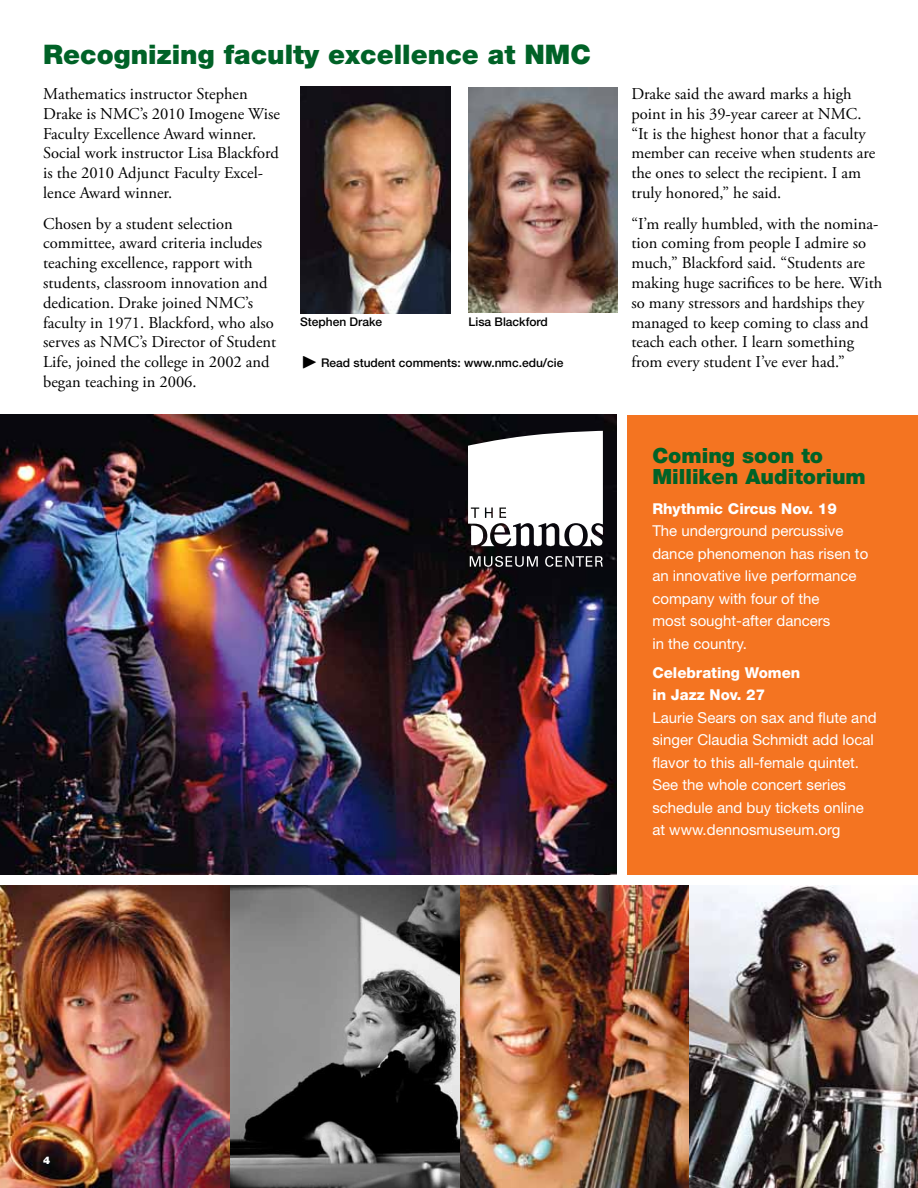
<style>
.page{position:relative;width:918px;height:1188px;background:#fff}
.page>*{position:absolute;margin:0;border:0;box-sizing:border-box;transform-origin:0 0}
.t1{font:900 27px "Helvetica Neue";color:#006227}
.t2{font:900 21px/21px "Helvetica Neue";color:#006227}
.t3{font:16.5px/19.8px "Adobe Garamond Pro";color:#000}
.t4{font:15px/22.5px "Helvetica Neue";color:#fff}
.t5{font:800 15px/22.5px "Helvetica Neue";color:#fff}
.t6{font:500 12px "Helvetica Neue";color:#000}
.t7{font:900 10.5px "Helvetica Neue";color:#fff}
</style>
<div class="page">
<div style="left:627px;top:415px;width:291px;height:460px;background:#f47421"></div>
<img style="left:300px;top:87px;width:151px;height:226px">
<img style="left:469px;top:88px;width:149px;height:224px">
<img style="left:0;top:415px;width:617px;height:460px">
<img style="left:0;top:885px;width:918px;height:303px">
<svg style="left:468px;top:430px;width:135px;height:137px"></svg>
<h1 class="t1" style="left:43px;top:38px;width:549px">Recognizing faculty excellence at NMC</h1>
<p class="t3" style="left:43px;top:84px;width:238px">Mathematics instructor Stephen<br>Drake is NMC’s 2010 Imogene Wise<br>Faculty Excellence Award winner.<br>Social work instructor Lisa Blackford is the 2010 Adjunct Faculty Excel&shy;lence Award winner.</p>
<p class="t3" style="left:43px;top:214px;width:235px">Chosen by a student selection committee, award criteria includes teaching excellence, rapport with students, classroom innovation and dedication. Drake joined NMC’s faculty in 1971. Blackford, who also serves as NMC’s Director of Student Life, joined the college in 2002 and began teaching in 2006.</p>
<p class="t6" style="left:300px;top:315px;width:84px">Stephen Drake</p>
<p class="t6" style="left:469px;top:315px;width:81px">Lisa Blackford</p>
<p class="t6" style="left:321px;top:356px;width:244px">Read student comments: www.nmc.edu/cie</p>
<p class="t3" style="left:631px;top:84px;width:246px">Drake said the award marks a high point in his 39-year career at NMC. “It is the highest honor that a faculty member can receive when students are the ones to select the recipient. I am truly honored,” he said.</p>
<p class="t3" style="left:631px;top:214px;width:252px">“I’m really humbled, with the nomina&shy;tion coming from people I admire so much,” Blackford said. “Students are making huge sacrifices to be here. With so many stressors and hardships they managed to keep coming to class and teach each other. I learn something from every student I’ve ever had.”</p>
<p class="t2" style="left:652px;top:444px;width:215px">Coming soon to<br>Milliken Auditorium</p>
<p class="t5" style="left:652px;top:497px;width:186px">Rhythmic Circus Nov. 19</p>
<p class="t4" style="left:652px;top:519px;width:217px">The underground percussive dance phenomenon has risen to an innovative live performance company with four of the<br>most sought-after dancers<br>in the country.</p>
<p class="t5" style="left:652px;top:661px;width:150px">Celebrating Women in Jazz Nov. 27</p>
<p class="t4" style="left:652px;top:706px;width:226px">Laurie Sears on sax and flute and singer Claudia Schmidt add local flavor to this all-female quintet.<br>See the whole concert series schedule and buy tickets online at www.dennosmuseum.org</p>
<p class="t7" style="left:43px;top:1154px;width:9px">4</p>
</div>
